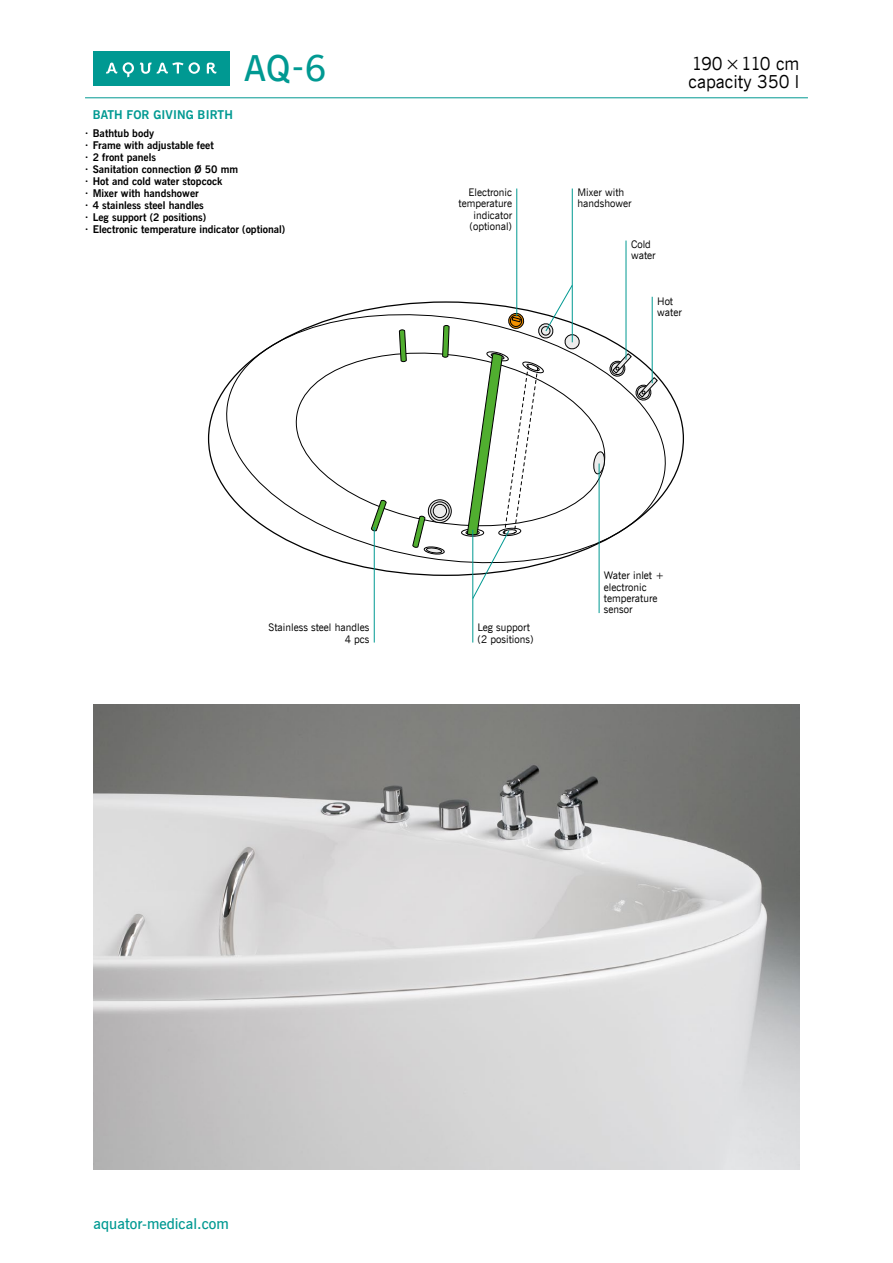
<style>
.page{position:relative;width:893px;height:1263px;background:#fff}
.page>*{position:absolute;margin:0;border:0;box-sizing:border-box;transform-origin:0 0}
.VANNI_NIMI{font:36px "News Gothic Dm BT";color:#009992}
.Measurements{font:18px "News Gothic BT";color:#000}
.t1{font:15px "News Gothic Dm BT";color:#009992}
.Spec_VARUSTUS{font:12px "News Gothic Bd BT";letter-spacing:.01em;color:#009992}
.Intro{font:10.5px "News Gothic Bd BT";color:#000}
.Intro-2{font:10.5px "News Gothic BT";color:#000}
</style>
<div class="page">
<hr style="left:85px;top:97px;width:723px;height:1px;background:#009992">
<div style="left:94px;top:51px;width:136px;height:34px;background:#009992"></div>
<svg style="left:106px;top:62px;width:111px;height:15px"></svg>
<img style="left:94px;top:705px;width:705px;height:464px">
<svg style="left:216px;top:301px;width:460px;height:275px"></svg>
<svg style="left:428px;top:500px;width:23px;height:23px"></svg>
<div style="left:428px;top:499px;width:24px;height:24px;border:1px solid #000;border-radius:50%"></div>
<svg style="left:431px;top:502px;width:18px;height:18px"></svg>
<div style="left:430px;top:501px;width:19px;height:20px;border:1px solid #000;border-radius:50%"></div>
<div style="left:433px;top:504px;width:14px;height:14px;background:#ececec;border-radius:50%"></div>
<div style="left:433px;top:504px;width:14px;height:14px;border:1px solid #000;border-radius:50%"></div>
<svg style="left:442px;top:325px;width:8px;height:62px"></svg>
<svg style="left:371px;top:499px;width:15px;height:33px"></svg>
<svg style="left:399px;top:329px;width:8px;height:55px"></svg>
<svg style="left:412px;top:516px;width:32px;height:38px"></svg>
<svg style="left:608px;top:353px;width:50px;height:49px"></svg>
<svg style="left:593px;top:451px;width:12px;height:23px"></svg>
<hr style="left:626px;top:241px;width:1px;height:119px;background:#009992">
<hr style="left:652px;top:297px;width:1px;height:86px;background:#009992">
<hr style="left:572px;top:189px;width:1px;height:153px;background:#009992">
<hr style="left:516px;top:189px;width:1px;height:127px;background:#009992">
<hr style="left:374px;top:527px;width:1px;height:115px;background:#009992">
<hr style="left:599px;top:463px;width:1px;height:150px;background:#009992">
<hr style="left:472px;top:530px;width:1px;height:112px;background:#009992">
<svg style="left:461px;top:284px;width:119px;height:315px"></svg>
<p class="VANNI_NIMI" style="left:244px;top:44px;width:84px">AQ-6</p>
<p class="Measurements" style="left:692px;top:52px;width:109px">190×110 cm</p>
<p class="Measurements" style="left:689px;top:70px;width:112px">capacity 350 l</p>
<p class="Spec_VARUSTUS" style="left:93px;top:107px;width:142px">BATH FOR GIVING BIRTH</p>
<p class="Intro" style="left:85px;top:127px;width:71px">· Bathtub body</p>
<p class="Intro" style="left:85px;top:139px;width:130px">· Frame with adjustable feet</p>
<p class="Intro" style="left:85px;top:151px;width:73px">· 2 front panels</p>
<p class="Intro" style="left:85px;top:163px;width:155px">· Sanitation connection Ø 50 mm</p>
<p class="Intro" style="left:85px;top:175px;width:139px">· Hot and cold water stopcock</p>
<p class="Intro" style="left:85px;top:187px;width:115px">· Mixer with handshower</p>
<p class="Intro" style="left:85px;top:199px;width:120px">· 4 stainless steel handles</p>
<p class="Intro" style="left:85px;top:211px;width:123px">· Leg support (2 positions)</p>
<p class="Intro" style="left:85px;top:223px;width:202px">· Electronic temperature indicator (optional)</p>
<p class="Intro-2" style="left:468px;top:186px;width:45px">Electronic</p>
<p class="Intro-2" style="left:458px;top:197px;width:55px">temperature</p>
<p class="Intro-2" style="left:473px;top:208px;width:40px">indicator</p>
<p class="Intro-2" style="left:470px;top:219px;width:44px">(optional)</p>
<p class="Intro-2" style="left:577px;top:186px;width:48px">Mixer with</p>
<p class="Intro-2" style="left:577px;top:197px;width:56px">handshower</p>
<p class="Intro-2" style="left:631px;top:238px;width:21px">Cold</p>
<p class="Intro-2" style="left:631px;top:249px;width:26px">water</p>
<p class="Intro-2" style="left:657px;top:294px;width:18px">Hot</p>
<p class="Intro-2" style="left:657px;top:305px;width:26px">water</p>
<p class="Intro-2" style="left:269px;top:621px;width:102px">Stainless steel handles</p>
<p class="Intro-2" style="left:345px;top:632px;width:26px">4 pcs</p>
<p class="Intro-2" style="left:478px;top:621px;width:54px">Leg support</p>
<p class="Intro-2" style="left:478px;top:632px;width:57px">(2 positions)</p>
<p class="Intro-2" style="left:604px;top:569px;width:62px">Water inlet +</p>
<p class="Intro-2" style="left:604px;top:580px;width:44px">electronic</p>
<p class="Intro-2" style="left:604px;top:591px;width:55px">temperature</p>
<p class="Intro-2" style="left:604px;top:602px;width:30px">sensor</p>
<h3 class="t1" style="left:94px;top:1213px;width:137px">aquator-medical.com</h3>
</div>
